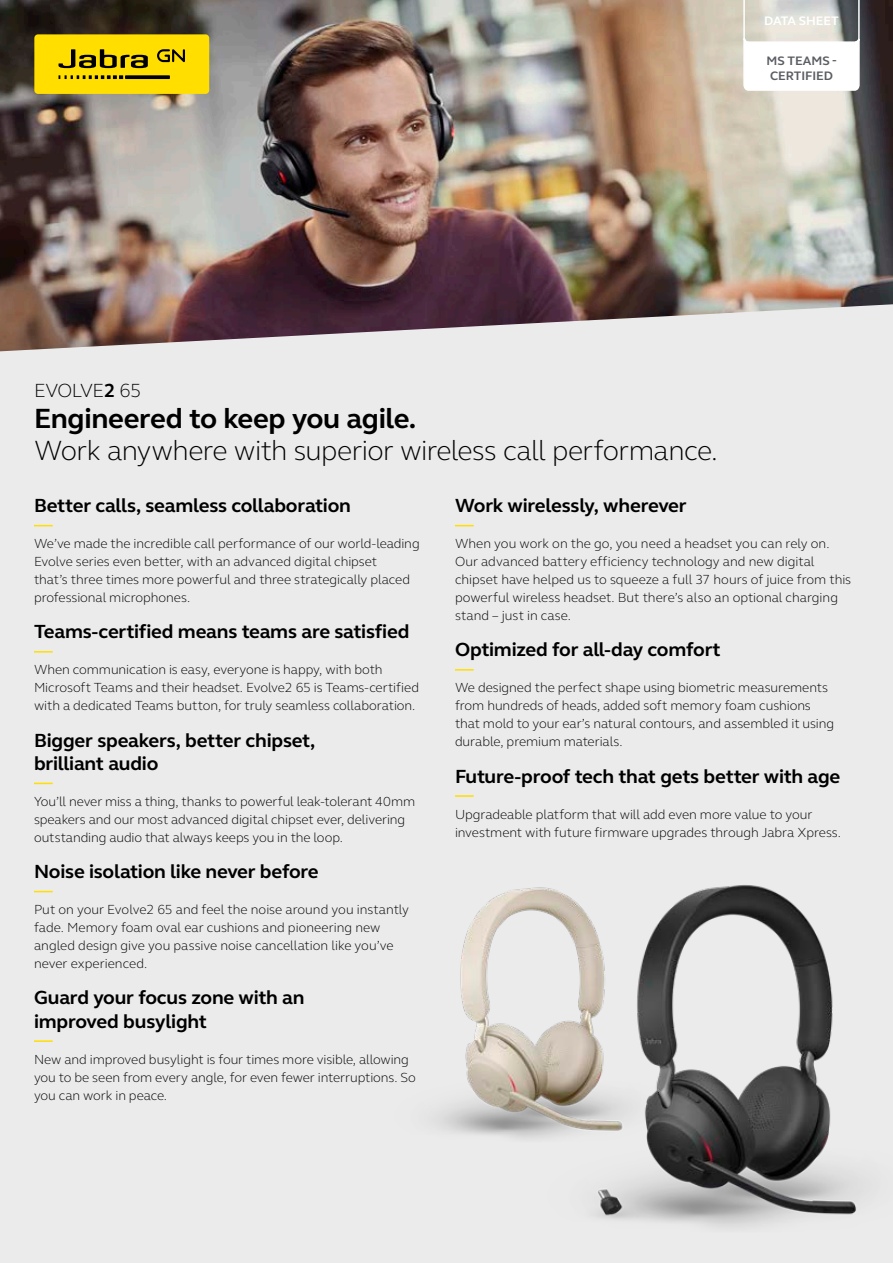
<style>
.page{position:relative;width:893px;height:1263px;background:#ecebec}
.page>*{position:absolute;margin:0;border:0;box-sizing:border-box;transform-origin:0 0}
.t1{font:300 28.5px "GN Elliot";letter-spacing:-.02em;color:#000}
.t2{font:700 28.5px "GN Elliot";letter-spacing:-.015em;color:#000}
.t3{font:700 19.5px/23.4px "GN Elliot";letter-spacing:-.01em;color:#000}
.t4{font:300 19.5px "GN Elliot";letter-spacing:-.03em;color:#000}
.t5{font:300 13.5px/18px "GN Elliot";letter-spacing:-.005em;color:#000}
.t6{font:700 12.6px/15px "GN Elliot";letter-spacing:-.005em;color:#5a5d62}
.t7{font:700 12.6px "GN Elliot";color:#fff}
.s1{font-weight:700}
</style>
<div class="page">
<img style="left:0;top:0;width:893px;height:351px">
<svg style="left:34px;top:525px;width:19px;height:1px"></svg>
<svg style="left:34px;top:651px;width:19px;height:2px"></svg>
<svg style="left:34px;top:783px;width:19px;height:1px"></svg>
<svg style="left:34px;top:891px;width:19px;height:1px"></svg>
<svg style="left:34px;top:1040px;width:19px;height:2px"></svg>
<svg style="left:455px;top:525px;width:19px;height:1px"></svg>
<svg style="left:455px;top:669px;width:19px;height:2px"></svg>
<svg style="left:455px;top:795px;width:19px;height:2px"></svg>
<div style="left:34px;top:34px;width:175px;height:60px;background:#ffde00;border-radius:4px"></div>
<svg style="left:59px;top:49px;width:89px;height:19px"></svg>
<svg style="left:59px;top:75px;width:64px;height:4px"></svg>
<svg style="left:125px;top:75px;width:45px;height:4px"></svg>
<svg style="left:157px;top:49px;width:28px;height:13px"></svg>
<img style="left:594px;top:885px;width:269px;height:342px">
<img style="left:435px;top:885px;width:242px;height:288px">
<svg style="left:743px;top:0;width:117px;height:92px"></svg>
<p class="t7" style="left:764px;top:13px;width:76px">DATA SHEET</p>
<p class="t6" style="left:766px;top:53px;width:72px">MS TEAMS -<br>CERTIFIED</p>
<h2 class="t4" style="left:34px;top:377px;width:109px">EVOLVE<span class="s1">2</span> 65</h2>
<h1 class="t2" style="left:34px;top:400px;width:384px">Engineered to keep you agile.</h1>
<h1 class="t1" style="left:34px;top:431px;width:685px">Work anywhere with superior wireless call performance.</h1>
<h2 class="t3" style="left:34px;top:494px;width:318px">Better calls, seamless collaboration</h2>
<p class="t5" style="left:34px;top:534px;width:387px">We’ve made the incredible call performance of our world-leading Evolve series even better, with an advanced digital chipset<br>that’s three times more powerful and three strategically placed professional microphones.</p>
<h2 class="t3" style="left:34px;top:620px;width:377px">Teams-certified means teams are satisfied</h2>
<p class="t5" style="left:34px;top:660px;width:387px">When communication is easy, everyone is happy, with both<br>Microsoft Teams and their headset. Evolve2 65 is Teams-certified with a dedicated Teams button, for truly seamless collaboration.</p>
<h2 class="t3" style="left:34px;top:728px;width:283px">Bigger speakers, better chipset, brilliant audio</h2>
<p class="t5" style="left:34px;top:792px;width:383px">You’ll never miss a thing, thanks to powerful leak-tolerant 40mm speakers and our most advanced digital chipset ever, delivering outstanding audio that always keeps you in the loop.</p>
<h2 class="t3" style="left:34px;top:859px;width:286px">Noise isolation like never before</h2>
<p class="t5" style="left:34px;top:900px;width:377px">Put on your Evolve2 65 and feel the noise around you instantly fade. Memory foam oval ear cushions and pioneering new angled design give you passive noise cancellation like you’ve never experienced.</p>
<h2 class="t3" style="left:34px;top:986px;width:272px">Guard your focus zone with an improved busylight</h2>
<p class="t5" style="left:34px;top:1050px;width:383px">New and improved busylight is four times more visible, allowing you to be seen from every angle, for even fewer interruptions. So you can work in peace.</p>
<h2 class="t3" style="left:455px;top:494px;width:233px">Work wirelessly, wherever</h2>
<p class="t5" style="left:455px;top:534px;width:398px">When you work on the go, you need a headset you can rely on.<br>Our advanced battery efficiency technology and new digital chipset have helped us to squeeze a full 37 hours of juice from this powerful wireless headset. But there’s also an optional charging stand – just in case.</p>
<h2 class="t3" style="left:455px;top:638px;width:267px">Optimized for all-day comfort</h2>
<p class="t5" style="left:455px;top:678px;width:381px">We designed the perfect shape using biometric measurements from hundreds of heads, added soft memory foam cushions that mold to your ear’s natural contours, and assembled it using durable, premium materials.</p>
<h2 class="t3" style="left:455px;top:764px;width:387px">Future-proof tech that gets better with age</h2>
<p class="t5" style="left:455px;top:804px;width:387px">Upgradeable platform that will add even more value to your investment with future firmware upgrades through Jabra Xpress.</p>
</div>
